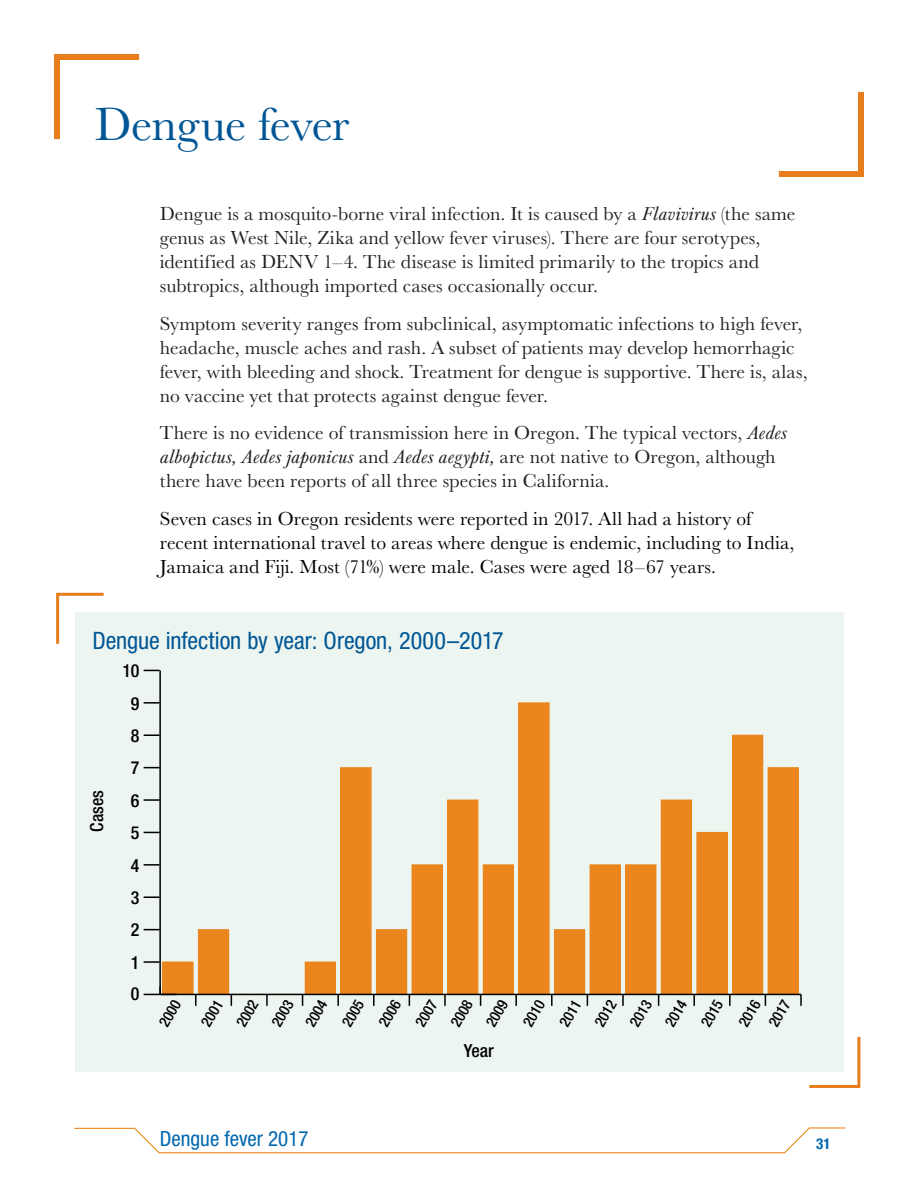
<style>
.page{position:relative;width:918px;height:1188px;background:#fff}
.page>*{position:absolute;margin:0;border:0;box-sizing:border-box;transform-origin:0 0}
.t1{font:48px "Baskerville URW";letter-spacing:-.015em;color:#005695}
.t2{font:condensed 24px "Helvetica Neue LT Std";color:#005695}
.t3{font:condensed 21px "Helvetica Neue LT Std";color:#0067b0}
.Body{font:19.5px/24px "Baskerville URW";letter-spacing:.005em;color:#231f20}
.Body-2{font:19.5px/24px "Baskerville URW";letter-spacing:.005em;color:#000}
.t4{font:500 condensed 18px "Helvetica Neue LT Std";color:#000}
.t5{font:500 condensed 15px "Helvetica Neue LT Std";color:#000}
.t6{font:700 condensed 15px "Helvetica Neue LT Std";color:#0067b0}
.s1{font-style:italic}
</style>
<div class="page">
<svg style="left:74px;top:1127px;width:772px;height:27px"></svg>
<svg style="left:778px;top:91px;width:86px;height:86px"></svg>
<svg style="left:54px;top:54px;width:86px;height:86px"></svg>
<svg style="left:806px;top:1037px;width:55px;height:51px"></svg>
<svg style="left:56px;top:592px;width:48px;height:52px"></svg>
<div style="left:75px;top:612px;width:769px;height:459px;background:#ecf5f0"></div>
<div style="left:163px;top:962px;width:30px;height:32px;background:#ea861d"></div>
<div style="left:162px;top:962px;width:31px;height:33px;border:1px solid #ea861d"></div>
<div style="left:198px;top:930px;width:31px;height:64px;background:#ea861d"></div>
<div style="left:198px;top:929px;width:31px;height:66px;border:1px solid #ea861d"></div>
<div style="left:305px;top:962px;width:30px;height:32px;background:#ea861d"></div>
<div style="left:305px;top:962px;width:31px;height:33px;border:1px solid #ea861d"></div>
<div style="left:341px;top:768px;width:30px;height:226px;background:#ea861d"></div>
<div style="left:340px;top:767px;width:31px;height:228px;border:1px solid #ea861d"></div>
<div style="left:376px;top:930px;width:31px;height:64px;background:#ea861d"></div>
<div style="left:376px;top:929px;width:31px;height:66px;border:1px solid #ea861d"></div>
<div style="left:412px;top:865px;width:30px;height:129px;background:#ea861d"></div>
<div style="left:412px;top:864px;width:31px;height:131px;border:1px solid #ea861d"></div>
<div style="left:448px;top:800px;width:30px;height:194px;background:#ea861d"></div>
<div style="left:447px;top:800px;width:31px;height:195px;border:1px solid #ea861d"></div>
<div style="left:483px;top:865px;width:31px;height:129px;background:#ea861d"></div>
<div style="left:483px;top:864px;width:31px;height:131px;border:1px solid #ea861d"></div>
<div style="left:519px;top:703px;width:30px;height:291px;background:#ea861d"></div>
<div style="left:518px;top:702px;width:31px;height:293px;border:1px solid #ea861d"></div>
<div style="left:554px;top:930px;width:31px;height:64px;background:#ea861d"></div>
<div style="left:554px;top:929px;width:31px;height:66px;border:1px solid #ea861d"></div>
<div style="left:590px;top:865px;width:30px;height:129px;background:#ea861d"></div>
<div style="left:590px;top:864px;width:31px;height:131px;border:1px solid #ea861d"></div>
<div style="left:626px;top:865px;width:30px;height:129px;background:#ea861d"></div>
<div style="left:625px;top:864px;width:31px;height:131px;border:1px solid #ea861d"></div>
<div style="left:661px;top:800px;width:31px;height:194px;background:#ea861d"></div>
<div style="left:697px;top:832px;width:30px;height:162px;background:#ea861d"></div>
<div style="left:697px;top:832px;width:31px;height:163px;border:1px solid #ea861d"></div>
<div style="left:732px;top:735px;width:31px;height:259px;background:#ea861d"></div>
<div style="left:768px;top:768px;width:30px;height:226px;background:#ea861d"></div>
<div style="left:768px;top:767px;width:31px;height:228px;border:1px solid #ea861d"></div>
<hr style="left:160px;top:994px;width:641px;height:1px;background:#000">
<svg style="left:266px;top:995px;width:2px;height:11px"></svg>
<svg style="left:337px;top:995px;width:2px;height:11px"></svg>
<svg style="left:373px;top:995px;width:2px;height:11px"></svg>
<svg style="left:444px;top:995px;width:2px;height:11px"></svg>
<svg style="left:515px;top:995px;width:2px;height:11px"></svg>
<svg style="left:551px;top:995px;width:2px;height:11px"></svg>
<svg style="left:622px;top:995px;width:2px;height:11px"></svg>
<svg style="left:693px;top:995px;width:2px;height:11px"></svg>
<svg style="left:729px;top:995px;width:2px;height:11px"></svg>
<svg style="left:800px;top:994px;width:2px;height:12px"></svg>
<hr style="left:159px;top:670px;width:2px;height:324px;background:#000">
<hr style="left:144px;top:994px;width:33px;height:1px;background:#000">
<svg style="left:144px;top:961px;width:16px;height:2px"></svg>
<svg style="left:144px;top:929px;width:16px;height:1px"></svg>
<svg style="left:144px;top:896px;width:16px;height:2px"></svg>
<svg style="left:144px;top:864px;width:16px;height:2px"></svg>
<svg style="left:144px;top:832px;width:16px;height:1px"></svg>
<svg style="left:144px;top:799px;width:16px;height:2px"></svg>
<svg style="left:144px;top:767px;width:16px;height:1px"></svg>
<svg style="left:144px;top:734px;width:16px;height:2px"></svg>
<svg style="left:144px;top:702px;width:16px;height:2px"></svg>
<svg style="left:144px;top:670px;width:16px;height:1px"></svg>
<h1 class="t1" style="left:94px;top:96px;width:257px">Dengue fever</h1>
<p class="Body" style="left:160px;top:202px;width:637px">Dengue is a mosquito-borne viral infection. It is caused by a <span class="s1">Flavivirus</span> (the same genus as West Nile, Zika and yellow fever viruses). There are four serotypes, identified as DENV 1–4. The disease is limited primarily to the tropics and subtropics, although imported cases occasionally occur.</p>
<p class="Body" style="left:160px;top:312px;width:649px">Symptom severity ranges from subclinical, asymptomatic infections to high fever, headache, muscle aches and rash. A subset of patients may develop hemorrhagic fever, with bleeding and shock. Treatment for dengue is supportive. There is, alas, no vaccine yet that protects against dengue fever.</p>
<p class="Body" style="left:160px;top:421px;width:629px">There is no evidence of transmission here in Oregon. The typical vectors, <span class="s1">Aedes albopictus, Aedes japonicus</span> and <span class="s1">Aedes aegypti,</span> are not native to Oregon, although there have been reports of all three species in California.</p>
<p class="Body-2" style="left:160px;top:507px;width:636px">Seven cases in Oregon residents were reported in 2017. All had a history of recent international travel to areas where dengue is endemic, including to India,<br>Jamaica and Fiji. Most (71%) were male. Cases were aged 18–67 years.</p>
<p class="t2" style="left:92px;top:627px;width:413px">Dengue infection by year: Oregon, 2000–2017</p>
<p class="t4" style="left:122px;top:660px;width:19px">10</p>
<p class="t4" style="left:131px;top:692px;width:10px">9</p>
<p class="t4" style="left:131px;top:725px;width:10px">8</p>
<p class="t4" style="left:86px;top:832px;width:43px;rotate:-90deg">Cases</p>
<p class="t4" style="left:131px;top:757px;width:10px">7</p>
<p class="t4" style="left:131px;top:790px;width:10px">6</p>
<p class="t4" style="left:131px;top:822px;width:10px">5</p>
<p class="t4" style="left:131px;top:854px;width:10px">4</p>
<p class="t4" style="left:131px;top:887px;width:10px">3</p>
<p class="t4" style="left:131px;top:919px;width:10px">2</p>
<p class="t4" style="left:131px;top:952px;width:10px">1</p>
<p class="t4" style="left:131px;top:983px;width:10px">0</p>
<p class="t5" style="left:155px;top:1021px;width:30px;rotate:-60deg">2000</p>
<p class="t5" style="left:197px;top:1021px;width:30px;rotate:-60deg">2001</p>
<p class="t5" style="left:232px;top:1021px;width:30px;rotate:-60deg">2002</p>
<p class="t5" style="left:268px;top:1021px;width:30px;rotate:-60deg">2003</p>
<p class="t5" style="left:301px;top:1021px;width:30px;rotate:-60deg">2004</p>
<p class="t5" style="left:338px;top:1021px;width:30px;rotate:-60deg">2005</p>
<p class="t5" style="left:375px;top:1021px;width:30px;rotate:-60deg">2006</p>
<p class="t5" style="left:412px;top:1021px;width:30px;rotate:-60deg">2007</p>
<p class="t5" style="left:447px;top:1021px;width:30px;rotate:-60deg">2008</p>
<p class="t5" style="left:482px;top:1021px;width:30px;rotate:-60deg">2009</p>
<p class="t5" style="left:519px;top:1021px;width:30px;rotate:-60deg">2010</p>
<p class="t5" style="left:555px;top:1021px;width:30px;rotate:-60deg">2011</p>
<p class="t5" style="left:591px;top:1021px;width:30px;rotate:-60deg">2012</p>
<p class="t5" style="left:626px;top:1021px;width:30px;rotate:-60deg">2013</p>
<p class="t5" style="left:661px;top:1021px;width:30px;rotate:-60deg">2014</p>
<p class="t5" style="left:697px;top:1021px;width:30px;rotate:-60deg">2015</p>
<p class="t5" style="left:735px;top:1021px;width:30px;rotate:-60deg">2016</p>
<p class="t5" style="left:765px;top:1021px;width:30px;rotate:-60deg">2017</p>
<p class="t4" style="left:464px;top:1040px;width:32px">Year</p>
<p class="t3" style="left:160px;top:1126px;width:150px">Dengue fever 2017</p>
<p class="t6" style="left:816px;top:1134px;width:16px">31</p>
</div>
